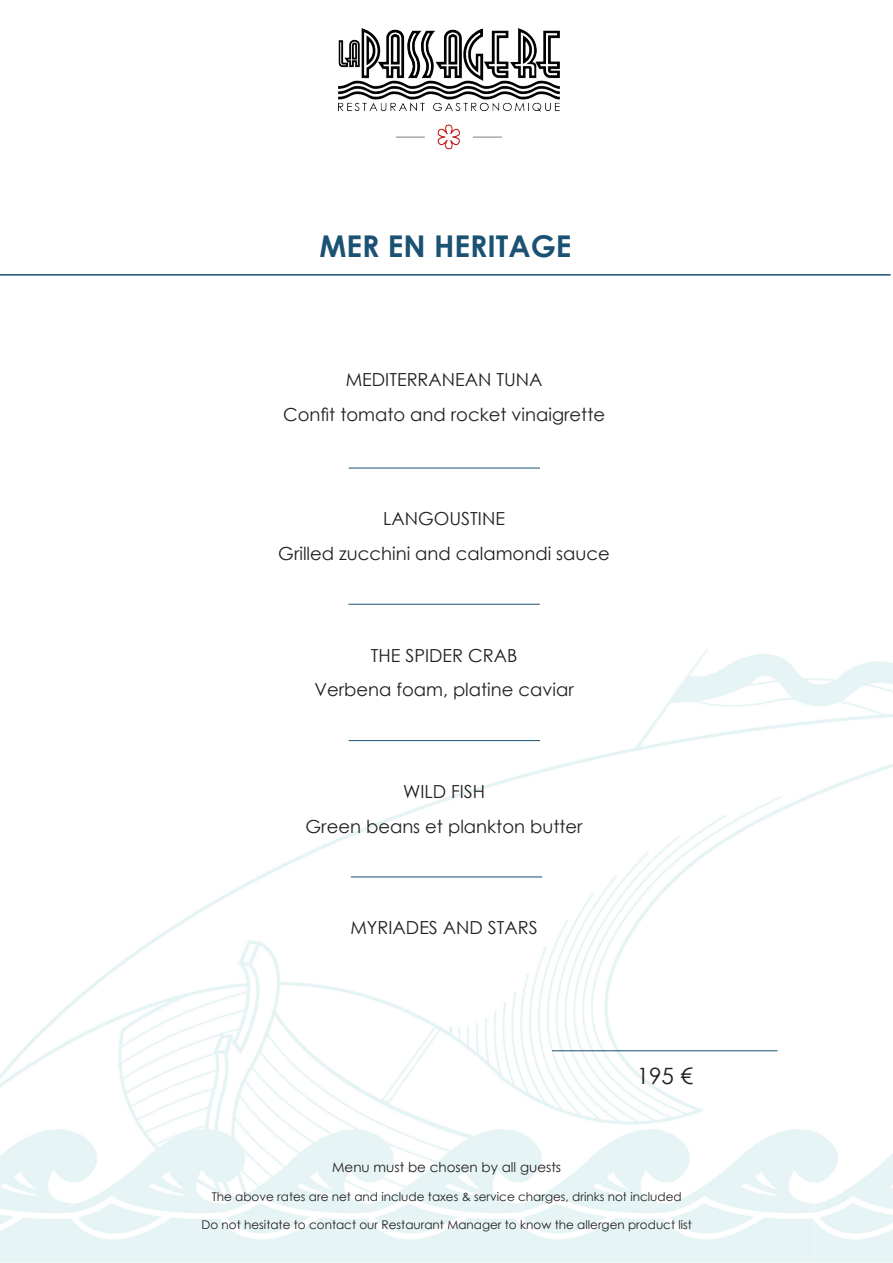
<style>
.page{position:relative;width:893px;height:1263px;background:#fff}
.page>*{position:absolute;margin:0;border:0;box-sizing:border-box;transform-origin:0 0}
.t1{font:700 30px "Century Gothic";color:#1b5173}
.t2{font:22.5px "Century Gothic";color:#231f20}
.t3{font:18px "Century Gothic";color:#231f20}
.t4{font:13.5px "Century Gothic";color:#231f20}
.t5{font:12px "Century Gothic";color:#231f20}
</style>
<div class="page">
<img style="left:0;top:28px;width:893px;height:1235px">
<img style="left:338px;top:29px;width:221px;height:121px">
<hr style="left:552px;top:1050px;width:225px;height:1px;background:#1b5173">
<hr style="left:0;top:274px;width:891px;height:2px;background:#1b5173">
<hr style="left:348px;top:604px;width:192px;height:1px;background:#1b5173">
<hr style="left:349px;top:468px;width:191px;height:1px;background:#1b5173">
<hr style="left:349px;top:740px;width:191px;height:1px;background:#1b5173">
<hr style="left:351px;top:876px;width:191px;height:1px;background:#1b5173">
<p class="t1" style="left:320px;top:223px;width:254px">MER EN HERITAGE</p>
<p class="t3" style="left:346px;top:366px;width:198px">MEDITERRANEAN TUNA</p>
<p class="t3" style="left:283px;top:401px;width:324px">Confit tomato and rocket vinaigrette</p>
<p class="t3" style="left:383px;top:506px;width:123px">LANGOUSTINE</p>
<p class="t3" style="left:278px;top:541px;width:333px">Grilled zucchini and calamondi sauce</p>
<p class="t3" style="left:371px;top:642px;width:148px">THE SPIDER CRAB</p>
<p class="t3" style="left:314px;top:677px;width:261px">Verbena foam, platine caviar</p>
<p class="t3" style="left:403px;top:779px;width:84px">WILD FISH</p>
<p class="t3" style="left:306px;top:813px;width:279px">Green beans et plankton butter</p>
<p class="t3" style="left:350px;top:915px;width:189px">MYRIADES AND STARS</p>
<p class="t2" style="left:637px;top:1060px;width:58px">195 €</p>
<p class="t4" style="left:332px;top:1157px;width:230px">Menu must be chosen by all guests</p>
<p class="t5" style="left:212px;top:1188px;width:472px">The above rates are net and include taxes &amp; service charges, drinks not included</p>
<p class="t5" style="left:201px;top:1217px;width:492px">Do not hesitate to contact our Restaurant Manager to know the allergen product list</p>
</div>
